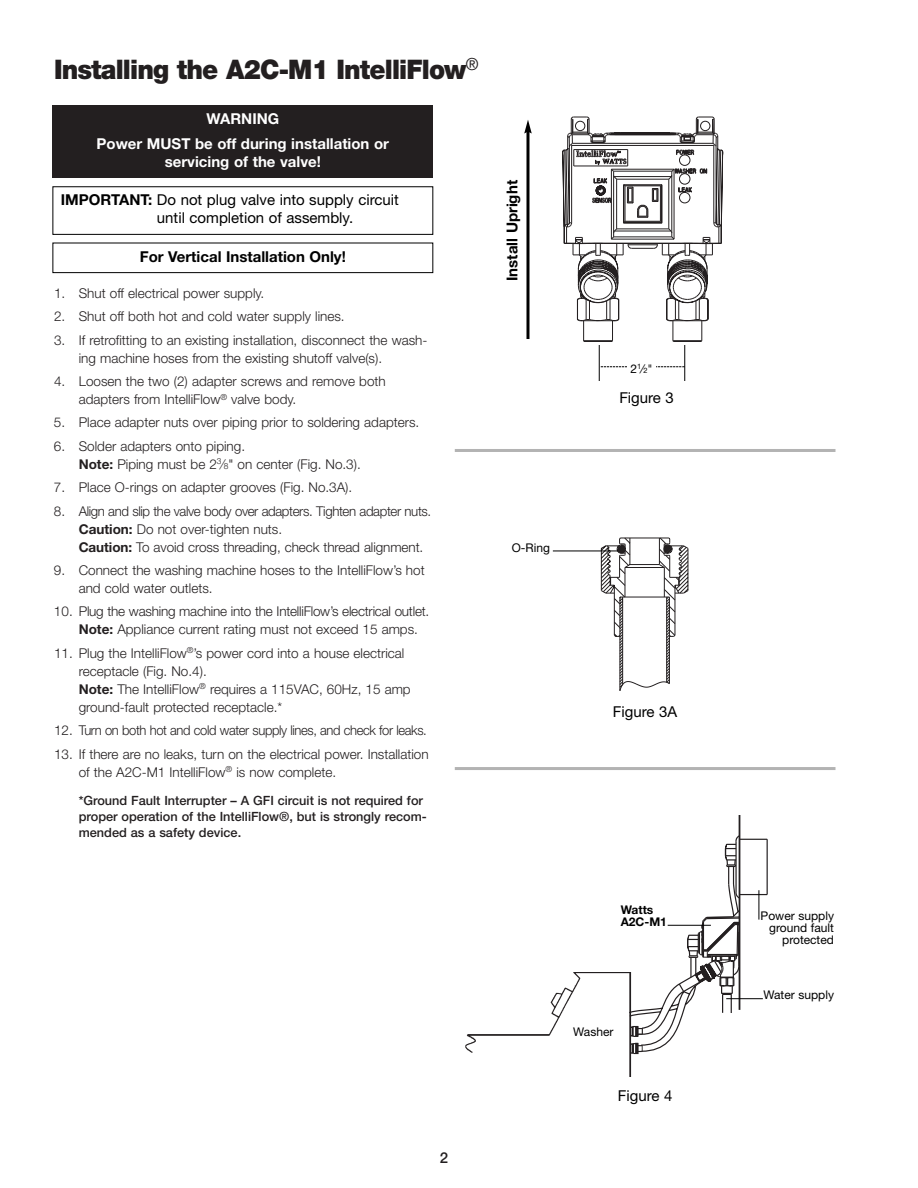
<style>
.page{position:relative;width:918px;height:1188px;background:#fff}
.page>*{position:absolute;margin:0;border:0;box-sizing:border-box;transform-origin:0 0}
.t1{font:900 27px "Helvetica Neue";letter-spacing:-.035em;color:#231f20;scale:.95 1}
.t2{font:15px/18px "Helvetica Neue";color:#000}
.t3{font:700 15px/25.5px "Helvetica Neue";color:#fff;text-align:center}
.t4{font:700 15px "Helvetica Neue";color:#000}
.t5{font:500 15px "Helvetica Neue";color:#231f20}
.t6{font:300 13.5px/18px "Helvetica Neue";color:#231f20}
.t7{font:300 13.5px "Helvetica Neue";letter-spacing:-.03em;color:#231f20}
.t8{font:500 12.75px/15.8px "Helvetica Neue";color:#231f20}
.t9{font:12px/12px "Helvetica Neue";color:#000;text-align:right}
.t10{font:700 12px/12px "Helvetica Neue";color:#000}
.s1{font-weight:700}
.s2{font-size:8.4px}
.s3{font-size:7.5px}
</style>
<div class="page">
<div style="left:52px;top:106px;width:381px;height:72px;background:#231f20"></div>
<div style="left:52px;top:186px;width:381px;height:49px;border:1px solid #000"></div>
<div style="left:52px;top:243px;width:381px;height:30px;border:1px solid #000"></div>
<svg style="left:562px;top:116px;width:162px;height:226px"></svg>
<svg style="left:601px;top:538px;width:87px;height:153px"></svg>
<img style="left:465px;top:972px;width:176px;height:104px">
<hr style="left:739px;top:815px;width:1px;height:195px;background:#231f20">
<hr style="left:767px;top:839px;width:1px;height:56px;background:#231f20">
<svg style="left:628px;top:834px;width:139px;height:218px"></svg>
<hr style="left:599px;top:345px;width:1px;height:36px;background:#000">
<hr style="left:684px;top:345px;width:1px;height:36px;background:#000">
<svg style="left:601px;top:366px;width:84px;height:1px"></svg>
<div style="left:627px;top:357px;width:29px;height:26px;background:#fff"></div>
<hr style="left:526px;top:131px;width:3px;height:208px;background:#000">
<svg style="left:524px;top:120px;width:8px;height:14px"></svg>
<hr style="left:553px;top:551px;width:65px;height:1px;background:#000">
<hr style="left:668px;top:925px;width:43px;height:1px;background:#000">
<hr style="left:726px;top:998px;width:37px;height:1px;background:#000">
<hr style="left:759px;top:890px;width:1px;height:30px;background:#000">
<hr style="left:455px;top:449px;width:381px;height:3px;background:#b3b3b3">
<hr style="left:455px;top:767px;width:381px;height:3px;background:#b3b3b3">
<h1 class="t1" style="left:54px;top:60px;width:448px">Installing the A2C-M1 IntelliFlow<sup>®</sup></h1>
<p class="t3" style="left:97px;top:107px;width:294px">WARNING<br>Power MUST be off during installation or</p>
<p class="t3" style="left:165px;top:150px;width:158px">servicing of the valve!</p>
<p class="t2" style="left:157px;top:192px;width:243px;text-indent:-96px"><span class="s1">IMPORTANT:</span> Do not plug valve into supply circuit until completion of assembly.</p>
<p class="t4" style="left:140px;top:251px;width:208px">For Vertical Installation Only!</p>
<p class="t6" style="left:54px;top:285px;width:212px">1. Shut off electrical power supply.</p>
<p class="t6" style="left:54px;top:309px;width:292px">2. Shut off both hot and cold water supply lines.</p>
<p class="t6" style="left:79px;top:332px;width:350px;text-indent:-25px">3. If retrofitting to an existing installation, disconnect the wash&shy;ing machine hoses from the existing shutoff valve(s).</p>
<p class="t6" style="left:79px;top:373px;width:309px;text-indent:-25px">4. Loosen the two (2) adapter screws and remove both adapters from IntelliFlow<sup>®</sup> valve body.</p>
<p class="t6" style="left:54px;top:415px;width:367px">5. Place adapter nuts over piping prior to soldering adapters.</p>
<p class="t6" style="left:79px;top:438px;width:284px;text-indent:-25px">6. Solder adapters onto piping.<br><span class="s1">Note:</span> Piping must be 2<sup>3</sup>⁄<span class="s2">8</span>" on center (Fig. No.3).</p>
<p class="t6" style="left:54px;top:480px;width:300px">7. Place O-rings on adapter grooves (Fig. No.3A).</p>
<p class="t6" style="left:79px;top:503px;width:354px;text-indent:-25px">8. Align and slip the valve body over adapters. Tighten adapter nuts.<br><span class="s1">Caution:</span> Do not over-tighten nuts.<br><span class="s1">Caution:</span> To avoid cross threading, check thread alignment.</p>
<p class="t6" style="left:79px;top:562px;width:347px;text-indent:-25px">9. Connect the washing machine hoses to the IntelliFlow’s hot and cold water outlets.</p>
<p class="t6" style="left:79px;top:604px;width:352px;text-indent:-25px">10. Plug the washing machine into the IntelliFlow’s electrical outlet.<br><span class="s1">Note:</span> Appliance current rating must not exceed 15 amps.</p>
<p class="t6" style="left:79px;top:645px;width:333px;text-indent:-25px">11. Plug the IntelliFlow<sup>®</sup>’s power cord into a house electrical receptacle (Fig. No.4).<br><span class="s1">Note:</span> The IntelliFlow<sup>®</sup> requires a 115VAC, 60Hz, 15 amp ground-fault protected receptacle.*</p>
<p class="t7" style="left:54px;top:726px;width:374px">12. Turn on both hot and cold water supply lines, and check for leaks.</p>
<p class="t6" style="left:79px;top:746px;width:351px;text-indent:-25px">13. If there are no leaks, turn on the electrical power. Installation of the A2C-M1 IntelliFlow<sup>®</sup> is now complete.</p>
<p class="t8" style="left:79px;top:794px;width:350px">*Ground Fault Interrupter – A GFI circuit is not required for proper operation of the IntelliFlow®, but is strongly recom&shy;mended as a safety device.</p>
<p class="t4" style="left:507px;top:281px;width:102px;rotate:-90deg">Install Upright</p>
<p class="t9" style="left:512px;top:543px;width:40px">O-Ring</p>
<p class="t9" style="left:631px;top:364px;width:24px">2<sup>1</sup>⁄<span class="s3">2</span>"</p>
<p class="t2" style="left:619px;top:390px;width:56px">Figure 3</p>
<p class="t2" style="left:613px;top:704px;width:66px">Figure 3A</p>
<p class="t10" style="left:621px;top:905px;width:48px">Watts<br>A2C-M1</p>
<p class="t5" style="left:440px;top:1152px;width:10px">2</p>
<p class="t9" style="left:573px;top:1027px;width:42px">Washer</p>
<p class="t2" style="left:618px;top:1088px;width:56px">Figure 4</p>
<p class="t9" style="left:761px;top:911px;width:75px">Power supply ground fault protected</p>
<p class="t9" style="left:763px;top:990px;width:72px">Water supply</p>
</div>
